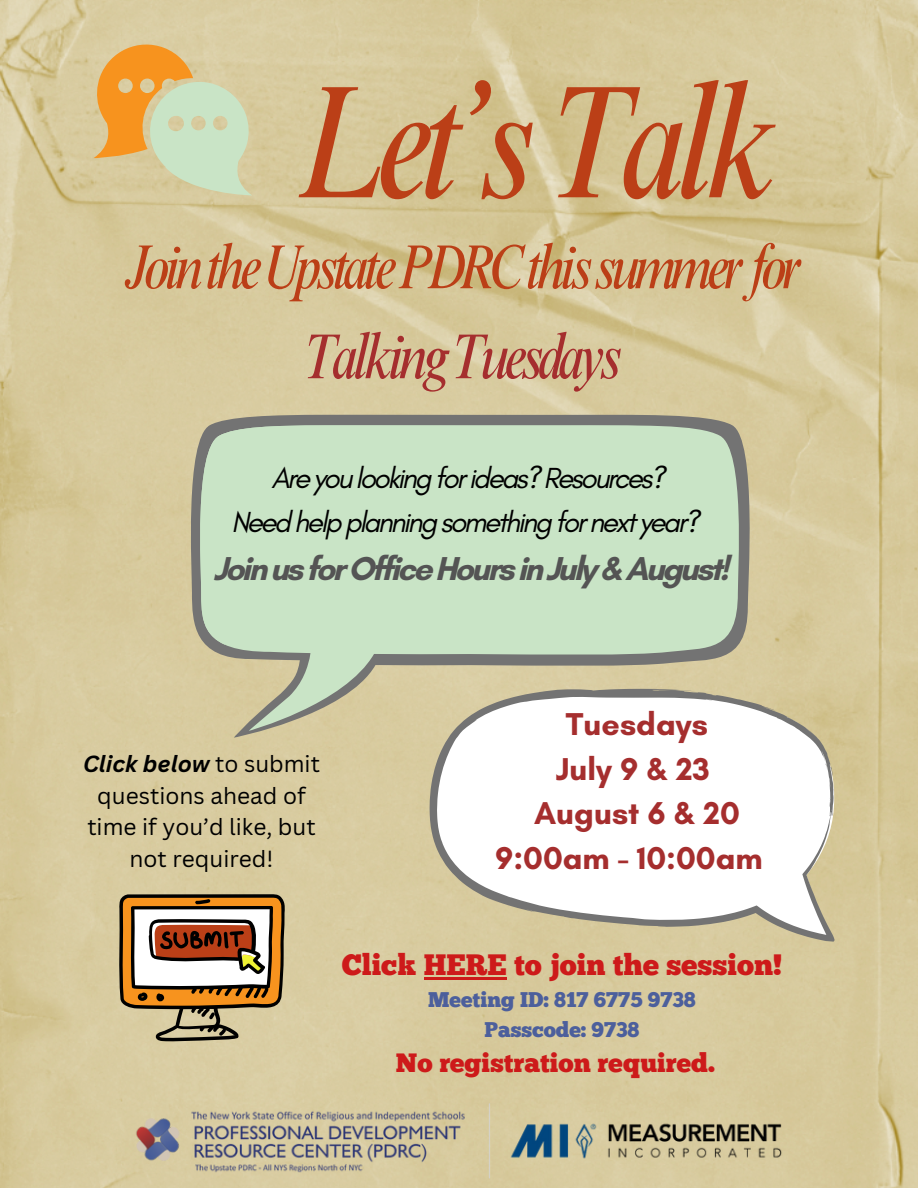
<style>
.page{position:relative;width:918px;height:1188px;background:#fff}
.page>*{position:absolute;margin:0;border:0;box-sizing:border-box;transform-origin:0 0}
.t1{font:italic condensed 164.25px "Times NRMT Pro";letter-spacing:-.07em;color:#bb3f17}
.t2{font:italic condensed 65.1px "Times NRMT Pro";letter-spacing:-.08em;color:#a52e2e}
.t3{font:italic condensed 63.75px "Times NRMT Pro";letter-spacing:-.08em;color:#bb3f17}
.t4{font:700 33.75px "Glacial Indifference";letter-spacing:-.08em;color:#545454}
.t5{font:700 32.1px/44.5px "Glacial Indifference";color:#a52e2e;text-align:center}
.t6{font:italic 29.55px/44px "Glacial Indifference";letter-spacing:-.08em;color:#000;text-align:center}
.t7{font:29.55px "Chunk Five";color:#cd1a1a}
.t8{font:26.55px "Chunk Five";color:#cd1a1a}
.t9{font:22.65px/31.5px "Canva Sans";color:#000;text-align:center}
.t10{font:21.3px/29.2px "Chunk Five";color:#4c5f9c;text-align:center}
.s1{font-weight:700;font-style:italic}
</style>
<div class="page">
<img style="left:0;top:0;width:918px;height:1188px">
<svg style="left:94px;top:38px;width:158px;height:157px"></svg>
<svg style="left:429px;top:689px;width:406px;height:253px"></svg>
<svg style="left:184px;top:413px;width:573px;height:324px;fill:#d7ca9d"></svg>
<svg style="left:194px;top:424px;width:551px;height:307px"></svg>
<div style="left:194px;top:425px;width:536px;height:220px;background:#c9e4c6"></div>
<svg style="left:118px;top:894px;width:167px;height:147px"></svg>
<hr style="left:424px;top:977px;width:83px;height:2px;background:#cd1a1a">
<img style="left:92px;top:1064px;width:730px;height:124px">
<h1 class="t1" style="left:296px;top:80px;width:482px">Let’sTalk</h1>
<h2 class="t3" style="left:124px;top:243px;width:677px">JointheUpstatePDRCthissummerfor</h2>
<h2 class="t2" style="left:302px;top:332px;width:321px">TalkingTuesdays</h2>
<p class="t6" style="left:231px;top:455px;width:470px">Are you looking for ideas? Resources?<br>Need help planning something for next year?</p>
<p class="t4" style="left:213px;top:548px;width:517px">Join us for Office Hours in July &amp; August!</p>
<p class="t9" style="left:83px;top:748px;width:238px"><span class="s1">Click below</span> to submit questions ahead of time if you’d like, but not required!</p>
<p class="t5" style="left:495px;top:702px;width:269px">Tuesdays<br>July 9 &amp; 23<br>August 6 &amp; 20<br>9:00am - 10:00am</p>
<h4 class="t7" style="left:342px;top:953px;width:442px">Click HERE to join the session!</h4>
<h4 class="t10" style="left:428px;top:987px;width:269px">Meeting ID: 817 6775 9738<br>Passcode: 9738</h4>
<h4 class="t8" style="left:396px;top:1052px;width:320px">No registration required.</h4>
</div>
